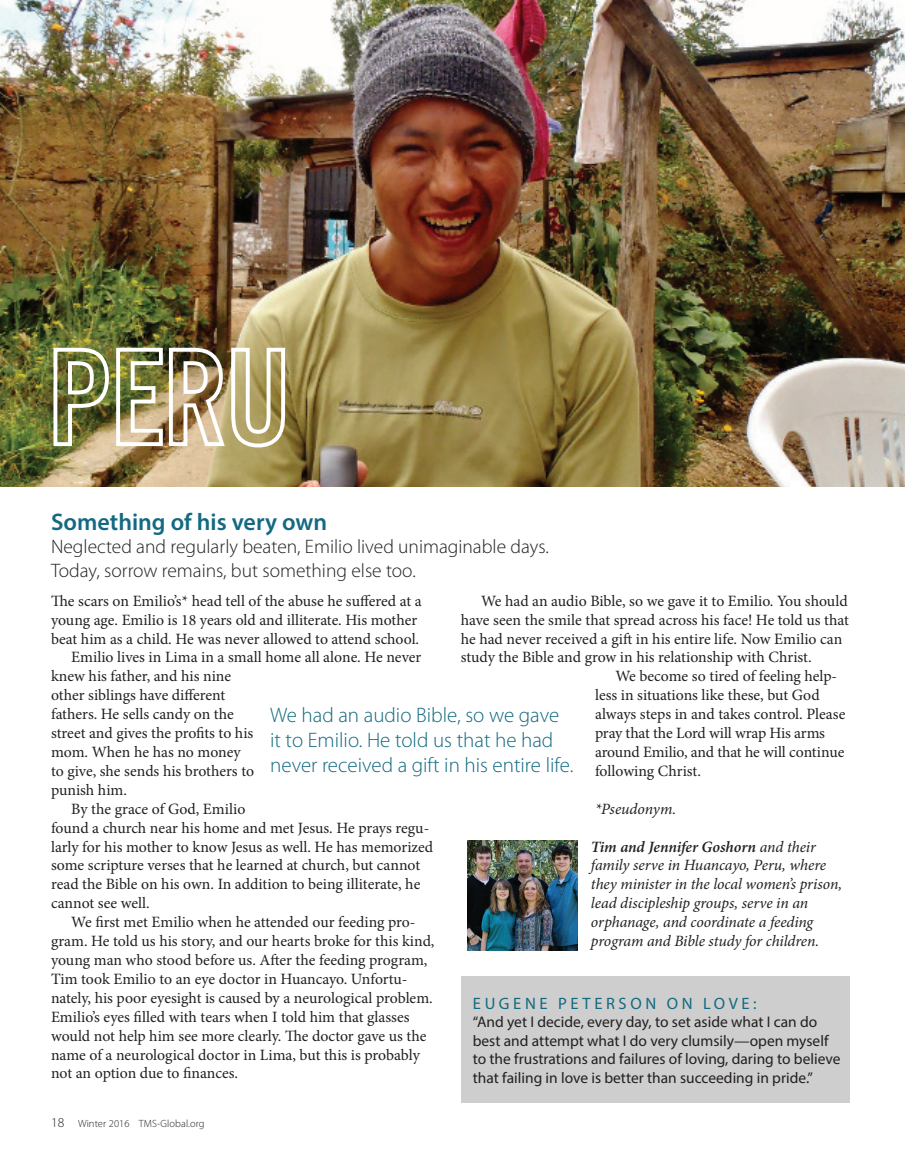
<style>
.page{position:relative;width:905px;height:1175px;background:#fff}
.page>*{position:absolute;margin:0;border:0;box-sizing:border-box;transform-origin:0 0}
.t1{font:600 24px "Myriad Pro";color:#126981}
.t2{font:300 21px/25.2px "Myriad Pro";color:#126981}
.t3{font:300 19.5px/23.4px "Myriad Pro";color:#231f20}
.t4{font:16.5px "Myriad Pro";letter-spacing:.22em;color:#126981}
.t5{font:15.75px "Minion Pro";letter-spacing:-.005em;color:#231f20}
.t6{font:italic 15.75px/18.9px "Minion Pro";letter-spacing:-.01em;color:#231f20}
.t7{font:15.45px/18.6px "Myriad Pro";color:#231f20}
.t8{font:300 10.5px "Myriad Pro";letter-spacing:.01em;color:#231f20}
.s1{font-weight:600}
.s2{font-size:13.5px}
</style>
<div class="page">
<div style="left:460px;top:976px;width:389px;height:126px;background:#cecece"></div>
<img style="left:0;top:0;width:904px;height:486px">
<img style="left:51px;top:346px;width:236px;height:103px">
<img style="left:468px;top:841px;width:109px;height:109px">
<h1 class="t1" style="left:51px;top:506px;width:277px">Something of his very own</h1>
<p class="t3" style="left:51px;top:535px;width:499px">Neglected and regularly beaten, Emilio lived unimaginable days.<br>Today, sorrow remains, but something else too.</p>
<p class="t5" style="left:51px;top:590px;width:372px">The scars on Emilio’s* head tell of the abuse he suffered at a</p>
<p class="t5" style="left:51px;top:609px;width:368px">young age. Emilio is 18 years old and illiterate. His mother</p>
<p class="t5" style="left:51px;top:628px;width:369px">beat him as a child. He was never allowed to attend school.</p>
<p class="t5" style="left:71px;top:647px;width:352px">Emilio lives in Lima in a small home all alone. He never</p>
<p class="t5" style="left:51px;top:665px;width:182px">knew his father, and his nine</p>
<p class="t5" style="left:51px;top:684px;width:176px">other siblings have different</p>
<p class="t5" style="left:51px;top:703px;width:184px">fathers. He sells candy on the</p>
<p class="t5" style="left:51px;top:722px;width:204px">street and gives the profits to his</p>
<p class="t5" style="left:51px;top:741px;width:191px">mom. When he has no money</p>
<p class="t5" style="left:51px;top:760px;width:204px">to give, she sends his brothers to</p>
<p class="t5" style="left:51px;top:779px;width:78px">punish him.</p>
<p class="t5" style="left:71px;top:798px;width:176px">By the grace of God, Emilio</p>
<p class="t5" style="left:51px;top:817px;width:380px">found a church near his home and met Jesus. He prays regu-</p>
<p class="t5" style="left:51px;top:836px;width:384px">larly for his mother to know Jesus as well. He has memorized</p>
<p class="t5" style="left:51px;top:854px;width:371px">some scripture verses that he learned at church, but cannot</p>
<p class="t5" style="left:51px;top:873px;width:371px">read the Bible on his own. In addition to being illiterate, he</p>
<p class="t5" style="left:51px;top:892px;width:100px">cannot see well.</p>
<p class="t5" style="left:71px;top:911px;width:346px">We first met Emilio when he attended our feeding pro-</p>
<p class="t5" style="left:51px;top:930px;width:385px">gram. He told us his story, and our hearts broke for this kind,</p>
<p class="t5" style="left:51px;top:949px;width:378px">young man who stood before us. After the feeding program,</p>
<p class="t5" style="left:51px;top:968px;width:358px">Tim took Emilio to an eye doctor in Huancayo. Unfortu-</p>
<p class="t5" style="left:51px;top:987px;width:383px">nately, his poor eyesight is caused by a neurological problem.</p>
<p class="t5" style="left:51px;top:1006px;width:360px">Emilio’s eyes filled with tears when I told him that glasses</p>
<p class="t5" style="left:51px;top:1025px;width:377px">would not help him see more clearly. The doctor gave us the</p>
<p class="t5" style="left:51px;top:1043px;width:370px">name of a neurological doctor in Lima, but this is probably</p>
<p class="t5" style="left:51px;top:1062px;width:188px">not an option due to finances.</p>
<p class="t5" style="left:481px;top:590px;width:368px">We had an audio Bible, so we gave it to Emilio. You should</p>
<p class="t5" style="left:460px;top:609px;width:389px">have seen the smile that spread across his face! He told us that</p>
<p class="t5" style="left:460px;top:628px;width:383px">he had never received a gift in his entire life. Now Emilio can</p>
<p class="t5" style="left:460px;top:647px;width:352px">study the Bible and grow in his relationship with Christ.</p>
<p class="t5" style="left:615px;top:665px;width:223px">We become so tired of feeling help-</p>
<p class="t5" style="left:595px;top:684px;width:226px">less in situations like these, but God</p>
<p class="t5" style="left:595px;top:703px;width:252px">always steps in and takes control. Please</p>
<p class="t5" style="left:595px;top:722px;width:231px">pray that the Lord will wrap His arms</p>
<p class="t5" style="left:595px;top:741px;width:251px">around Emilio, and that he will continue</p>
<p class="t5" style="left:595px;top:760px;width:107px">following Christ.</p>
<p class="t6" style="left:595px;top:799px;width:83px">*Pseudonym.</p>
<p class="t6" style="left:591px;top:837px;width:253px"><span class="s1">Tim and Jennifer Goshorn</span> and their family serve in Huancayo, Peru, where they minister in the local women’s prison, lead discipleship groups, serve in an orphanage, and coordinate a feeding program and Bible study for children.</p>
<h2 class="t2" style="left:270px;top:701px;width:305px">We had an audio Bible, so we gave it to Emilio. He told us that he had never received a gift in his entire life.</h2>
<p class="t4" style="left:473px;top:993px;width:285px">EUGENE PETERSON ON LOVE:</p>
<p class="t7" style="left:472px;top:1012px;width:369px">“And yet I decide, every day, to set aside what I can do best and attempt what I do very clumsily—open myself to the frustrations and failures of loving, daring to believe that failing in love is better than succeeding in pride.”</p>
<p class="t8" style="left:51px;top:1117px;width:155px"><span class="s2">18</span> Winter 2016 TMS-Global.org</p>
</div>
